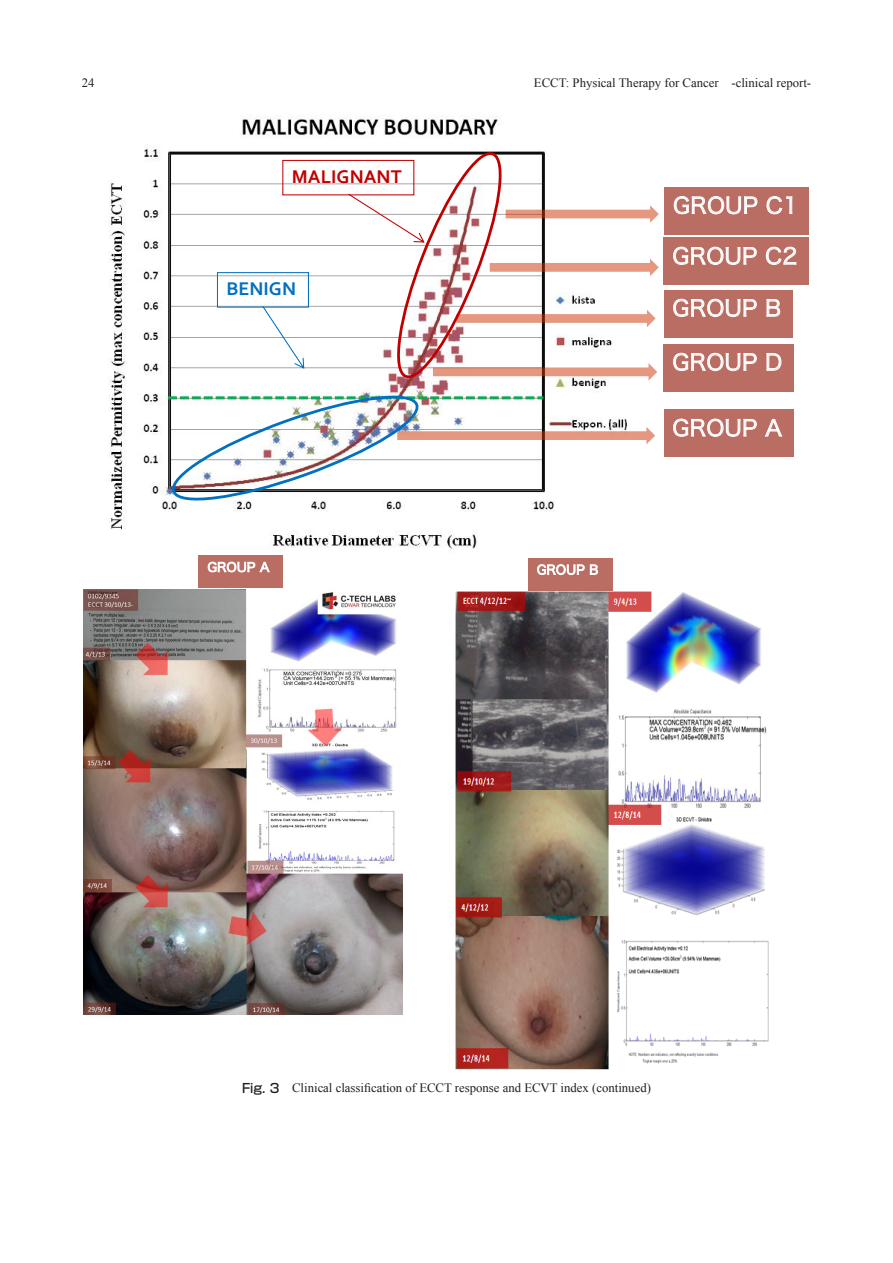
<style>
.page{position:relative;width:893px;height:1263px;background:#fff}
.page>*{position:absolute;margin:0;border:0;box-sizing:border-box;transform-origin:0 0}
.t1{font:21.9px "Hira Kaku Pro N W3";letter-spacing:.02em;color:#fff}
.t2{font:700 19.35px "Corbel";color:#c00000}
.t3{font:700 19.35px "Corbel";color:#0070c0}
.t4{font:12.75px "Times New Roman";color:#231f20}
.t5{font:12.45px "Hira Kaku Pro N W3";letter-spacing:.015em;color:#fff}
.s1{font-family:"Shin Go Pro";font-weight:500}
</style>
<div class="page">
<img style="left:109px;top:115px;width:499px;height:436px">
<img style="left:83px;top:590px;width:319px;height:424px">
<div style="left:664px;top:187px;width:145px;height:48px;background:#b96d63"></div>
<div style="left:664px;top:238px;width:145px;height:47px;background:#b96d63"></div>
<div style="left:664px;top:290px;width:129px;height:47px;background:#b96d63"></div>
<div style="left:664px;top:344px;width:130px;height:47px;background:#b96d63"></div>
<div style="left:664px;top:410px;width:129px;height:47px;background:#b96d63"></div>
<div style="left:282px;top:160px;width:132px;height:35px;border:1px solid #c00000"></div>
<svg style="left:348px;top:148px;width:311px;height:234px"></svg>
<svg style="left:168px;top:390px;width:487px;height:116px"></svg>
<div style="left:217px;top:272px;width:92px;height:36px;border:1px solid #0070c0"></div>
<svg style="left:262px;top:306px;width:42px;height:63px"></svg>
<img style="left:456px;top:590px;width:313px;height:479px">
<div style="left:199px;top:555px;width:84px;height:32px;background:#b96d63"></div>
<div style="left:528px;top:558px;width:84px;height:32px;background:#b96d63"></div>
<p class="t4" style="left:82px;top:74px;width:14px">24</p>
<p class="t4" style="left:534px;top:74px;width:279px">ECCT: Physical Therapy for Cancer -clinical report-</p>
<h2 class="t2" style="left:292px;top:164px;width:111px">MALIGNANT</h2>
<h2 class="t3" style="left:227px;top:277px;width:71px">BENIGN</h2>
<p class="t5" style="left:208px;top:556px;width:63px">GROUP A</p>
<p class="t5" style="left:537px;top:559px;width:63px">GROUP B</p>
<h1 class="t1" style="left:673px;top:186px;width:126px">GROUP C1</h1>
<h1 class="t1" style="left:672px;top:237px;width:126px">GROUP C2</h1>
<h1 class="t1" style="left:672px;top:289px;width:110px">GROUP B</h1>
<h1 class="t1" style="left:672px;top:343px;width:111px">GROUP D</h1>
<h1 class="t1" style="left:672px;top:408px;width:111px">GROUP A</h1>
<p class="t4" style="left:242px;top:1079px;width:410px"><span class="s1">Fig. 3</span> Clinical classification of ECCT response and ECVT index (continued)</p>
</div>
